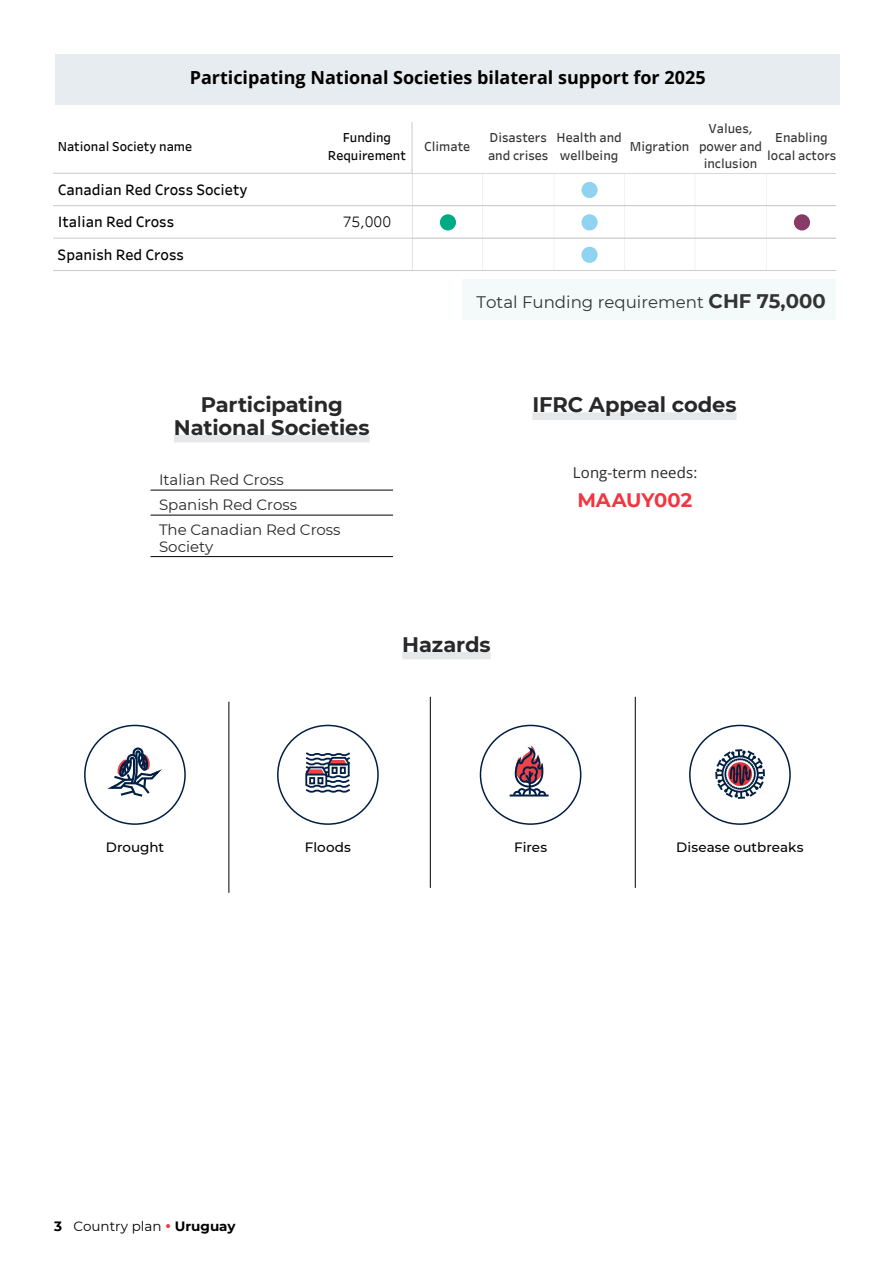
<style>
.page{position:relative;width:893px;height:1263px;background:#fff}
.page>*{position:absolute;margin:0;border:0;box-sizing:border-box;transform-origin:0 0}
.t1{font:700 21px/22.5px "Montserrat";letter-spacing:-.005em;color:#292829;text-align:center}
.t2{font:700 19.5px "Montserrat";color:#f33540}
.t3{font:700 18px "Open Sans";color:#000}
.t4{font:16.65px "Montserrat 0 50";color:#333}
.t5{font:15px/25px "Montserrat";color:#292829}
.t6{font:15px "Open Sans";letter-spacing:.005em;color:#292829}
.t7{font:14.7px "Tableau Medium 0 50";color:#000}
.t8{font:14.7px "Tableau Book 0 50";color:#000}
.t9{font:500 13.5px "Montserrat";letter-spacing:.005em;color:#000}
.t10{font:13.5px "Montserrat";color:#000}
.t11{font:12.75px/17.7px "Tableau Medium 0 50";color:#333}
.t12{font:12.75px/17.7px "Tableau Medium 0 50";color:#000;text-align:center}
.s1{font-family:"Montserrat 0 75";font-size:19.65px}
.s2{font-weight:700}
.s3{color:#f33540}
</style>
<div class="page">
<hr style="left:412px;top:123px;width:1px;height:50px;background:#cbcbcb">
<hr style="left:54px;top:173px;width:358px;height:1px;background:#cbcbcb">
<hr style="left:54px;top:205px;width:358px;height:1px;background:#cbcbcb">
<hr style="left:54px;top:238px;width:358px;height:1px;background:#cbcbcb">
<hr style="left:54px;top:270px;width:358px;height:1px;background:#cbcbcb">
<hr style="left:482px;top:173px;width:1px;height:33px;background:#f2f2f2">
<hr style="left:553px;top:173px;width:1px;height:33px;background:#f2f2f2">
<hr style="left:624px;top:173px;width:1px;height:33px;background:#f2f2f2">
<hr style="left:694px;top:173px;width:1px;height:33px;background:#f2f2f2">
<hr style="left:766px;top:173px;width:1px;height:33px;background:#f2f2f2">
<hr style="left:482px;top:206px;width:1px;height:32px;background:#f2f2f2">
<hr style="left:553px;top:206px;width:1px;height:32px;background:#f2f2f2">
<hr style="left:624px;top:206px;width:1px;height:32px;background:#f2f2f2">
<hr style="left:694px;top:206px;width:1px;height:32px;background:#f2f2f2">
<hr style="left:766px;top:206px;width:1px;height:32px;background:#f2f2f2">
<hr style="left:482px;top:238px;width:1px;height:32px;background:#f2f2f2">
<hr style="left:553px;top:238px;width:1px;height:32px;background:#f2f2f2">
<hr style="left:624px;top:238px;width:1px;height:32px;background:#f2f2f2">
<hr style="left:694px;top:238px;width:1px;height:32px;background:#f2f2f2">
<hr style="left:766px;top:238px;width:1px;height:32px;background:#f2f2f2">
<div style="left:581px;top:182px;width:17px;height:16px;background:#8fd3f0;border-radius:50%"></div>
<div style="left:581px;top:214px;width:17px;height:16px;background:#8fd3f0;border-radius:50%"></div>
<div style="left:440px;top:214px;width:16px;height:16px;background:#00ab84;border-radius:50%"></div>
<div style="left:794px;top:214px;width:16px;height:16px;background:#893b67;border-radius:50%"></div>
<div style="left:581px;top:247px;width:17px;height:16px;background:#8fd3f0;border-radius:50%"></div>
<hr style="left:412px;top:173px;width:1px;height:33px;background:#cbcbcb">
<hr style="left:412px;top:173px;width:424px;height:1px;background:#cbcbcb">
<hr style="left:412px;top:205px;width:424px;height:1px;background:#cbcbcb">
<hr style="left:412px;top:206px;width:1px;height:32px;background:#cbcbcb">
<hr style="left:412px;top:206px;width:424px;height:1px;background:#cbcbcb">
<hr style="left:412px;top:238px;width:1px;height:32px;background:#cbcbcb">
<hr style="left:412px;top:238px;width:424px;height:1px;background:#cbcbcb">
<hr style="left:412px;top:270px;width:424px;height:1px;background:#cbcbcb">
<div style="left:462px;top:279px;width:374px;height:41px;background:#f3faf9"></div>
<div style="left:55px;top:54px;width:785px;height:50px;background:#e7ecf0"></div>
<div style="left:174px;top:435px;width:196px;height:7px;background:#e6e7e8"></div>
<hr style="left:151px;top:490px;width:242px;height:1px;background:#000">
<hr style="left:151px;top:515px;width:242px;height:1px;background:#000">
<hr style="left:151px;top:556px;width:242px;height:1px;background:#000">
<div style="left:532px;top:412px;width:205px;height:8px;background:#e6e7e8"></div>
<div style="left:402px;top:652px;width:89px;height:7px;background:#e6e7e8"></div>
<svg style="left:305px;top:752px;width:45px;height:41px"></svg>
<div style="left:277px;top:725px;width:102px;height:100px;border:2px solid #001e42;border-radius:50%"></div>
<svg style="left:715px;top:749px;width:50px;height:50px"></svg>
<div style="left:689px;top:725px;width:102px;height:100px;border:2px solid #001e42;border-radius:50%"></div>
<svg style="left:107px;top:747px;width:55px;height:50px"></svg>
<div style="left:84px;top:725px;width:102px;height:100px;border:2px solid #001e42;border-radius:50%"></div>
<hr style="left:510px;top:794px;width:39px;height:2px;background:#001f46">
<svg style="left:512px;top:745px;width:35px;height:52px"></svg>
<div style="left:480px;top:725px;width:101px;height:100px;border:2px solid #001e42;border-radius:50%"></div>
<hr style="left:430px;top:697px;width:1px;height:191px;background:#000">
<hr style="left:228px;top:702px;width:1px;height:191px;background:#000">
<hr style="left:635px;top:697px;width:1px;height:191px;background:#000">
<h3 class="t3" style="left:190px;top:65px;width:517px">Participating National Societies bilateral support for 2025</h3>
<p class="t12" style="left:58px;top:137px;width:136px">National Society name</p>
<p class="t12" style="left:328px;top:128px;width:80px">Funding<br>Requirement</p>
<p class="t11" style="left:424px;top:137px;width:48px">Climate</p>
<p class="t11" style="left:488px;top:128px;width:62px">Disasters and crises</p>
<p class="t11" style="left:557px;top:128px;width:67px">Health and wellbeing</p>
<p class="t11" style="left:630px;top:137px;width:61px">Migration</p>
<p class="t7" style="left:58px;top:179px;width:191px">Canadian Red Cross Society</p>
<p class="t7" style="left:58px;top:211px;width:118px">Italian Red Cross</p>
<p class="t8" style="left:343px;top:211px;width:50px">75,000</p>
<p class="t7" style="left:58px;top:244px;width:128px">Spanish Red Cross</p>
<p class="t11" style="left:699px;top:119px;width:65px;text-align:center">Values, power and inclusion</p>
<p class="t11" style="left:767px;top:128px;width:71px;text-align:center">Enabling local actors</p>
<h1 class="t1" style="left:174px;top:393px;width:197px">Participating<br>National Societies</h1>
<p class="t5" style="left:159px;top:467px;width:183px">Italian Red Cross<br>Spanish Red Cross<br>The Canadian Red Cross</p>
<p class="t5" style="left:159px;top:534px;width:56px">Society</p>
<h3 class="t4" style="left:477px;top:290px;width:350px">Total Funding requirement <span class="s1">CHF 75,000</span></h3>
<h1 class="t1" style="left:532px;top:393px;width:206px">IFRC Appeal codes</h1>
<h1 class="t1" style="left:402px;top:632px;width:90px">Hazards</h1>
<p class="t6" style="left:573px;top:462px;width:126px">Long-term needs:</p>
<h2 class="t2" style="left:577px;top:486px;width:116px">MAAUY002</h2>
<p class="t9" style="left:106px;top:838px;width:60px">Drought</p>
<p class="t9" style="left:305px;top:838px;width:47px">Floods</p>
<p class="t9" style="left:514px;top:838px;width:34px">Fires</p>
<p class="t9" style="left:676px;top:838px;width:129px">Disease outbreaks</p>
<p class="t10" style="left:54px;top:1217px;width:183px"><span class="s2">3</span> Country plan <span class="s3">•</span> <span class="s2">Uruguay</span></p>
</div>
